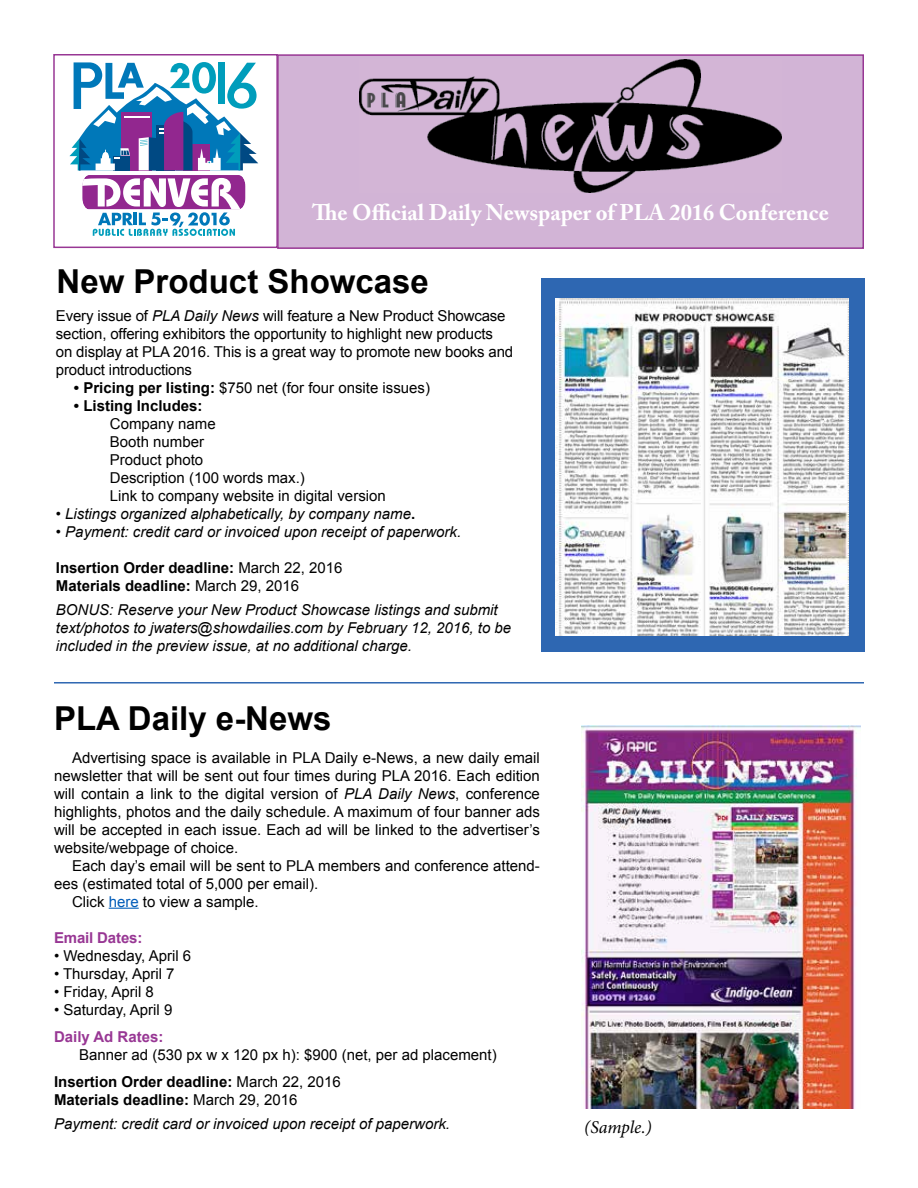
<style>
.page{position:relative;width:918px;height:1188px;background:#fff}
.page>*{position:absolute;margin:0;border:0;box-sizing:border-box;transform-origin:0 0}
.t1{font:700 33px "Arial";color:#000}
.t2{font:700 22.5px "Adobe Caslon Pro";color:#fff}
.t3{font:italic 18px "Minion Pro";letter-spacing:-.01em;color:#000}
.t4{font:15px/18px "Arial";color:#000}
.t5{font:italic 15px/18px "Arial";color:#000}
.t6{font:700 15px/18px "Arial";color:#000}
.t7{font:700 15px "Arial";color:#983794}
.s1{font-style:italic}
.s2{font-weight:700}
.s3{font-weight:700;font-style:normal}
.s4{font-weight:400}
.s5{color:#005cb9}
.s6{font-style:normal}
</style>
<div class="page">
<div style="left:541px;top:279px;width:323px;height:373px;background:#2e67b2"></div>
<img style="left:556px;top:299px;width:293px;height:336px">
<hr style="left:109px;top:908px;width:30px;height:1px;background:#005cb9">
<hr style="left:54px;top:682px;width:810px;height:2px;background:#2e67b2">
<div style="left:277px;top:54px;width:587px;height:195px;background:#d2b4d6;border:2px solid #983794"></div>
<div style="left:53px;top:54px;width:225px;height:194px;background:#fff;border:2px solid #983794"></div>
<img style="left:359px;top:59px;width:423px;height:134px">
<svg style="left:69px;top:62px;width:189px;height:174px"></svg>
<img style="left:581px;top:726px;width:280px;height:383px">
<h2 class="t2" style="left:312px;top:199px;width:518px">The Official Daily Newspaper of PLA 2016 Conference</h2>
<h1 class="t1" style="left:57px;top:259px;width:374px">New Product Showcase</h1>
<p class="t4" style="left:56px;top:307px;width:459px">Every issue of <span class="s1">PLA Daily News</span> will feature a New Product Showcase section, offering exhibitors the opportunity to highlight new products<br>on display at PLA 2016. This is a great way to promote new books and product introductions</p>
<p class="t4" style="left:74px;top:379px;width:358px"><span class="s2">• Pricing per listing:</span> $750 net (for four onsite issues)</p>
<p class="t6" style="left:74px;top:397px;width:130px">• Listing Includes:</p>
<p class="t4" style="left:110px;top:415px;width:277px">Company name<br>Booth number<br>Product photo<br>Description (100 words max.)<br>Link to company website in digital version</p>
<p class="t5" style="left:56px;top:505px;width:361px">• Listings organized alphabetically, by company name<span class="s3">.</span></p>
<p class="t5" style="left:56px;top:523px;width:407px">• Payment: credit card or invoiced upon receipt of paperwork.</p>
<p class="t6" style="left:56px;top:559px;width:288px">Insertion Order deadline: <span class="s4">March 22, 2016<br></span>Materials deadline: <span class="s4">March 29, 2016</span></p>
<p class="t5" style="left:56px;top:601px;width:457px">BONUS: Reserve your New Product Showcase listings and submit text/photos to jwaters@showdailies.com by February 12, 2016, to be included in the preview issue, at no additional charge.</p>
<h1 class="t1" style="left:54px;top:697px;width:279px">PLA Daily e-News</h1>
<p class="t4" style="left:54px;top:748px;width:488px;text-align:justify;text-indent:18px">Advertising space is available in PLA Daily e-News, a new daily email newsletter that will be sent out four times during PLA 2016. Each edition will contain a link to the digital version of <span class="s1">PLA Daily News</span>, conference highlights, photos and the daily schedule. A maximum of four banner ads will be accepted in each issue. Each ad will be linked to the advertiser’s website/webpage of choice.</p>
<p class="t4" style="left:72px;top:856px;width:469px">Each day’s email will be sent to PLA members and conference attend-</p>
<p class="t4" style="left:54px;top:874px;width:266px">ees (estimated total of 5,000 per email).</p>
<p class="t4" style="left:72px;top:892px;width:188px">Click <span class="s5">here</span> to view a sample.</p>
<p class="t7" style="left:54px;top:927px;width:90px">Email Dates:</p>
<p class="t4" style="left:54px;top:946px;width:139px">• Wednesday, April 6</p>
<p class="t4" style="left:54px;top:964px;width:122px">• Thursday, April 7</p>
<p class="t4" style="left:54px;top:982px;width:101px">• Friday, April 8</p>
<p class="t4" style="left:54px;top:1000px;width:120px">• Saturday, April 9</p>
<p class="t7" style="left:54px;top:1026px;width:111px">Daily Ad Rates:</p>
<p class="t4" style="left:54px;top:1041px;width:444px;line-height:27px;text-indent:25px">Banner ad (530 px w x 120 px h): $900 (net, per ad placement)<br><span class="s2">Insertion Order deadline:</span> March 22, 2016</p>
<p class="t5" style="left:54px;top:1088px;width:397px;line-height:24px"><span class="s3">Materials deadline:</span> <span class="s6">March 29, 2016<br></span>Payment: credit card or invoiced upon receipt of paperwork.</p>
<p class="t3" style="left:584px;top:1114px;width:69px">(Sample.)</p>
</div>
